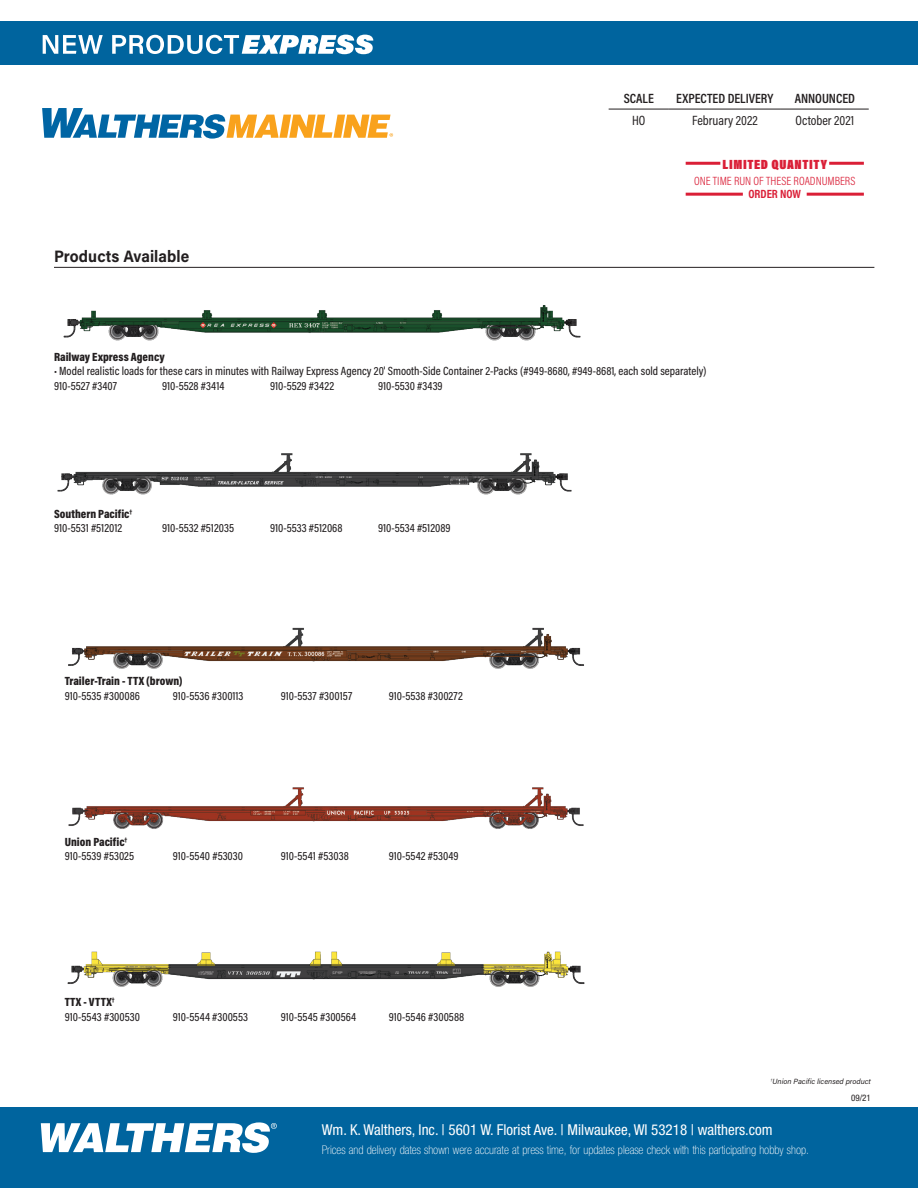
<style>
.page{position:relative;width:918px;height:1188px;background:#fff}
.page>*{position:absolute;margin:0;border:0;box-sizing:border-box;transform-origin:0 0}
.Flyer_First_Product{font:700 16.5px "Acumin Pro";letter-spacing:.005em;color:#231f20;scale:.93 1}
.t1{font:condensed 15px "Helvetica Neue";color:#fff}
.Scale_Box{font:600 13.5px "Acumin Pro Cond";color:#231f20}
.Scale_Box-2{font:13.5px "Acumin Pro Cond";color:#231f20}
.Editorial_Bullets{font:900 13.5px "Acumin Pro Cond";letter-spacing:.05em;color:#da1f37}
.Editorial_Product_Li{font:500 12px "Acumin Pro Cond";color:#231f20}
.t2{font:100 condensed 12px "Helvetica Neue";color:#fff}
.Editorial_Product_Na{font:900 12px "Acumin Pro Cond";color:#231f20}
.Editorial_Bullets-2{font:300 12px/13.5px "Acumin Pro Cond";color:#da1f37;text-align:center}
.Editorial_Product_Li-2{font:900 12px "Acumin Pro Cond";color:#231f20}
.t3{font:condensed 9px "Helvetica Neue";color:#231f20}
.UP_Disclaimer{font:italic 7.5px "Acumin Pro";color:#231f20}
.s1{font-weight:700}
.s2{font-weight:400}
</style>
<div class="page">
<div style="left:0;top:22px;width:918px;height:43px;background:#00649e"></div>
<svg style="left:43px;top:35px;width:60px;height:19px"></svg>
<svg style="left:112px;top:35px;width:261px;height:19px"></svg>
<div style="left:0;top:1107px;width:918px;height:81px;background:#00649e"></div>
<svg style="left:41px;top:1122px;width:236px;height:31px"></svg>
<svg style="left:42px;top:108px;width:351px;height:31px"></svg>
<hr style="left:686px;top:162px;width:34px;height:3px;background:#da1f37">
<hr style="left:686px;top:193px;width:57px;height:3px;background:#da1f37">
<hr style="left:829px;top:162px;width:35px;height:3px;background:#da1f37">
<hr style="left:807px;top:193px;width:57px;height:3px;background:#da1f37">
<img style="left:63px;top:305px;width:518px;height:36px">
<img style="left:68px;top:627px;width:516px;height:42px">
<hr style="left:54px;top:267px;width:820px;height:1px;background:#231f20">
<img style="left:57px;top:453px;width:515px;height:42px">
<img style="left:68px;top:787px;width:516px;height:42px">
<img style="left:67px;top:951px;width:518px;height:36px">
<hr style="left:609px;top:109px;width:60px;height:1px;background:#231f20">
<hr style="left:669px;top:109px;width:112px;height:1px;background:#231f20">
<hr style="left:781px;top:109px;width:88px;height:1px;background:#231f20">
<p class="Scale_Box" style="left:624px;top:90px;width:32px">SCALE</p>
<p class="Scale_Box" style="left:676px;top:90px;width:99px">EXPECTED DELIVERY</p>
<p class="Scale_Box" style="left:795px;top:90px;width:62px">ANNOUNCED</p>
<p class="Scale_Box-2" style="left:632px;top:112px;width:15px">HO</p>
<p class="Scale_Box-2" style="left:692px;top:112px;width:67px">February 2022</p>
<p class="Scale_Box-2" style="left:795px;top:112px;width:60px">October 2021</p>
<p class="Flyer_First_Product" style="left:54px;top:245px;width:147px">Products Available</p>
<p class="Editorial_Bullets" style="left:723px;top:156px;width:106px">LIMITED QUANTITY</p>
<p class="Editorial_Bullets-2" style="left:694px;top:173px;width:163px">ONE TIME RUN OF THESE ROADNUMBERS<br><span class="s1">ORDER NOW</span></p>
<p class="Editorial_Product_Li-2" style="left:54px;top:349px;width:112px">Railway Express Agency</p>
<p class="Editorial_Product_Li" style="left:54px;top:364px;width:654px"><span class="s2">•</span> Model realistic loads for these cars in minutes with Railway Express Agency 20' Smooth-Side Container 2-Packs (#949-8680, #949-8681, each sold separately)</p>
<p class="Editorial_Product_Li" style="left:54px;top:378px;width:65px">910-5527 #3407</p>
<p class="Editorial_Product_Li" style="left:162px;top:378px;width:64px">910-5528 #3414</p>
<p class="Editorial_Product_Li" style="left:270px;top:378px;width:66px">910-5529 #3422</p>
<p class="Editorial_Product_Li" style="left:378px;top:378px;width:66px">910-5530 #3439</p>
<p class="Editorial_Product_Li-2" style="left:54px;top:506px;width:80px">Southern Pacific<sup>†</sup></p>
<p class="Editorial_Product_Li" style="left:54px;top:520px;width:70px">910-5531 #512012</p>
<p class="Editorial_Product_Li" style="left:162px;top:520px;width:74px">910-5532 #512035</p>
<p class="Editorial_Product_Li" style="left:270px;top:520px;width:74px">910-5533 #512068</p>
<p class="Editorial_Product_Li" style="left:378px;top:520px;width:74px">910-5534 #512089</p>
<p class="Editorial_Product_Na" style="left:65px;top:673px;width:119px">Trailer-Train - TTX (brown)</p>
<p class="Editorial_Product_Li" style="left:65px;top:688px;width:77px">910-5535 #300086</p>
<p class="Editorial_Product_Li" style="left:173px;top:688px;width:72px">910-5536 #300113</p>
<p class="Editorial_Product_Li" style="left:281px;top:688px;width:73px">910-5537 #300157</p>
<p class="Editorial_Product_Li" style="left:389px;top:688px;width:75px">910-5538 #300272</p>
<p class="Editorial_Product_Na" style="left:65px;top:834px;width:64px">Union Pacific<sup>†</sup></p>
<p class="Editorial_Product_Li" style="left:65px;top:848px;width:71px">910-5539 #53025</p>
<p class="Editorial_Product_Li" style="left:173px;top:848px;width:72px">910-5540 #53030</p>
<p class="Editorial_Product_Li" style="left:281px;top:848px;width:70px">910-5541 #53038</p>
<p class="Editorial_Product_Li" style="left:389px;top:848px;width:71px">910-5542 #53049</p>
<p class="Editorial_Product_Na" style="left:65px;top:994px;width:51px">TTX - VTTX<sup>†</sup></p>
<p class="Editorial_Product_Li" style="left:65px;top:1009px;width:77px">910-5543 #300530</p>
<p class="Editorial_Product_Li" style="left:173px;top:1009px;width:77px">910-5544 #300553</p>
<p class="Editorial_Product_Li" style="left:281px;top:1009px;width:77px">910-5545 #300564</p>
<p class="Editorial_Product_Li" style="left:389px;top:1009px;width:77px">910-5546 #300588</p>
<p class="UP_Disclaimer" style="left:771px;top:1076px;width:102px"><sup>†</sup>Union Pacific licensed product</p>
<p class="t3" style="left:851px;top:1092px;width:21px">09/21</p>
<p class="t1" style="left:322px;top:1121px;width:452px">Wm. K. Walthers, Inc. | 5601 W. Florist Ave. | Milwaukee, WI 53218 | walthers.com</p>
<p class="t2" style="left:322px;top:1143px;width:489px">Prices and delivery dates shown were accurate at press time, for updates please check with this participating hobby shop.</p>
</div>
